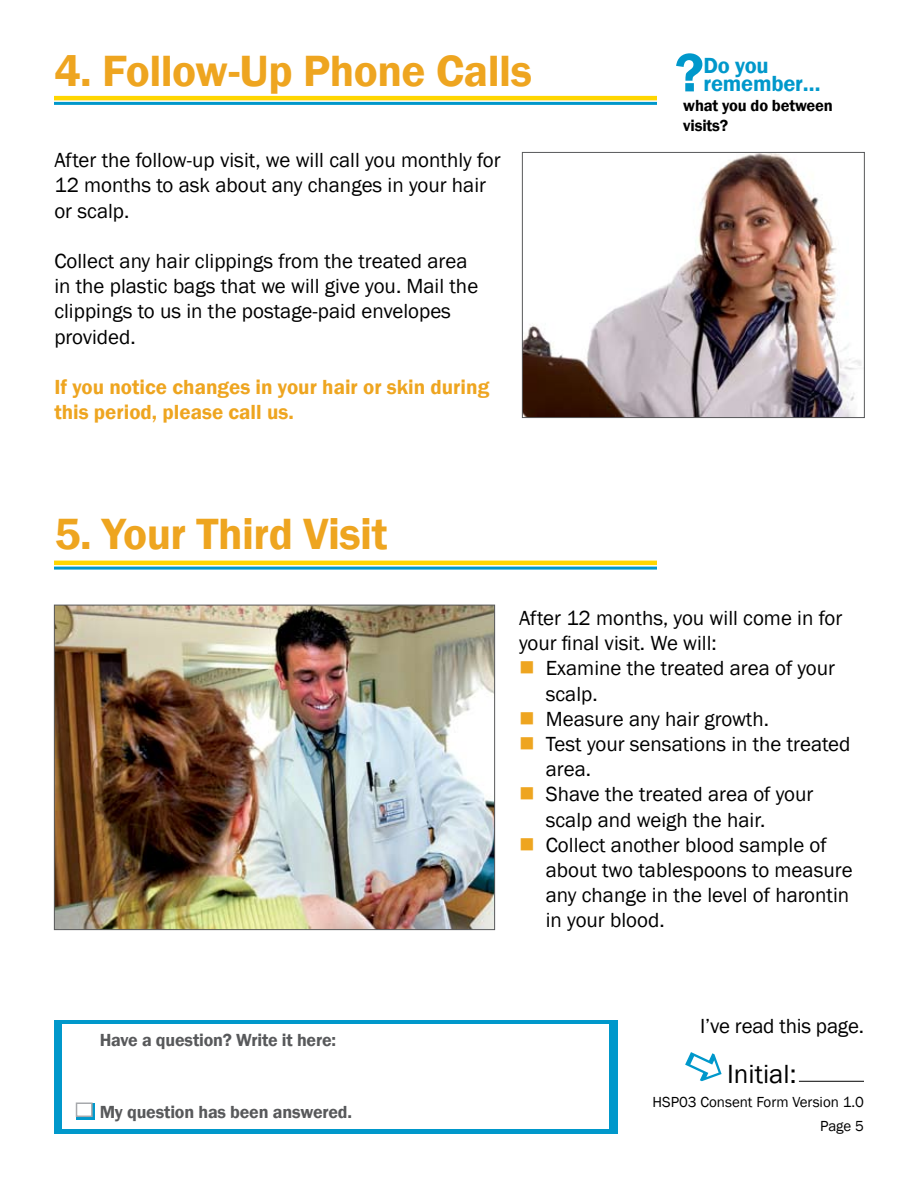
<style>
.page{position:relative;width:918px;height:1188px;background:#fff}
.page>*{position:absolute;margin:0;border:0;box-sizing:border-box;transform-origin:0 0}
.t1{font:600 56.1px "Franklin Gothic";color:#0098cb}
.t2{font:600 45px "Franklin Gothic";letter-spacing:-.01em;color:#eea520}
.t3{font:27px "Franklin Gothic";color:#000}
.t4{font:600 22.5px/18px "Franklin Gothic";letter-spacing:-.01em;color:#0098cb}
.t5{font:21px/25.2px "Franklin Gothic";color:#000}
.t6{font:600 21px/25.2px "Franklin Gothic";color:#eea520}
.t7{font:21px "Wingdings";color:#eea520}
.t8{font:600 18px "Franklin Gothic";letter-spacing:-.01em;color:#58595b}
.t9{font:600 16.5px/19.8px "Franklin Gothic";letter-spacing:-.01em;color:#000}
.t10{font:15px/24px "Franklin Gothic";color:#000}
</style>
<div class="page">
<img style="left:524px;top:154px;width:338px;height:262px">
<div style="left:522px;top:152px;width:343px;height:266px;border:1px solid #58595b"></div>
<img style="left:56px;top:607px;width:437px;height:321px">
<div style="left:54px;top:605px;width:441px;height:325px;border:1px solid #58595b"></div>
<hr style="left:54px;top:96px;width:603px;height:4px;background:#ffd600">
<hr style="left:54px;top:102px;width:603px;height:3px;background:#0098cb">
<hr style="left:54px;top:561px;width:603px;height:4px;background:#ffd600">
<hr style="left:54px;top:567px;width:603px;height:3px;background:#0098cb">
<div style="left:54px;top:1020px;width:564px;height:114px;background:#0098cb"></div>
<div style="left:62px;top:1025px;width:547px;height:104px;background:#fff"></div>
<div style="left:76px;top:1103px;width:19px;height:17px;background:#0098cb"></div>
<div style="left:77px;top:1103px;width:15px;height:13px;background:#fff"></div>
<div style="left:76px;top:1102px;width:17px;height:15px;border:2px solid #a7a9ac"></div>
<hr style="left:799px;top:1081px;width:65px;height:1px;background:#000">
<svg style="left:685px;top:1052px;width:37px;height:29px"></svg>
<h2 class="t2" style="left:54px;top:43px;width:479px">4. Follow-Up Phone Calls</h2>
<h1 class="t1" style="left:675px;top:38px;width:30px">?</h1>
<p class="t4" style="left:704px;top:57px;width:119px">Do you remember…</p>
<p class="t9" style="left:683px;top:96px;width:151px">what you do between visits?</p>
<p class="t5" style="left:54px;top:148px;width:448px">After the follow-up visit, we will call you monthly for<br>12 months to ask about any changes in your hair or scalp.</p>
<p class="t5" style="left:54px;top:249px;width:425px">Collect any hair clippings from the treated area in the plastic bags that we will give you. Mail the clippings to us in the postage-paid envelopes provided.</p>
<p class="t6" style="left:54px;top:375px;width:436px">If you notice changes in your hair or skin during this period, please call us.</p>
<h2 class="t2" style="left:54px;top:506px;width:335px">5. Your Third Visit</h2>
<p class="t8" style="left:100px;top:1029px;width:238px">Have a question? Write it here:</p>
<p class="t8" style="left:100px;top:1101px;width:254px">My question has been answered.</p>
<p class="t5" style="left:519px;top:606px;width:325px">After 12 months, you will come in for your final visit. We will:</p>
<p class="t7" style="left:519px;top:657px;width:17px">■</p>
<p class="t5" style="left:546px;top:656px;width:308px">Examine the treated area of your scalp.<br>Measure any hair growth.<br>Test your sensations in the treated area.<br>Shave the treated area of your scalp and weigh the hair.<br>Collect another blood sample of about two tablespoons to measure any change in the level of harontin in your blood.</p>
<p class="t7" style="left:519px;top:783px;width:17px">■</p>
<p class="t7" style="left:519px;top:833px;width:17px">■</p>
<p class="t5" style="left:700px;top:1014px;width:165px">I’ve read this page.</p>
<p class="t3" style="left:727px;top:1057px;width:71px">Initial:</p>
<p class="t10" style="left:820px;top:1090px;width:45px;text-indent:-167px">HSP03 Consent Form Version 1.0<br>Page</p>
</div>
